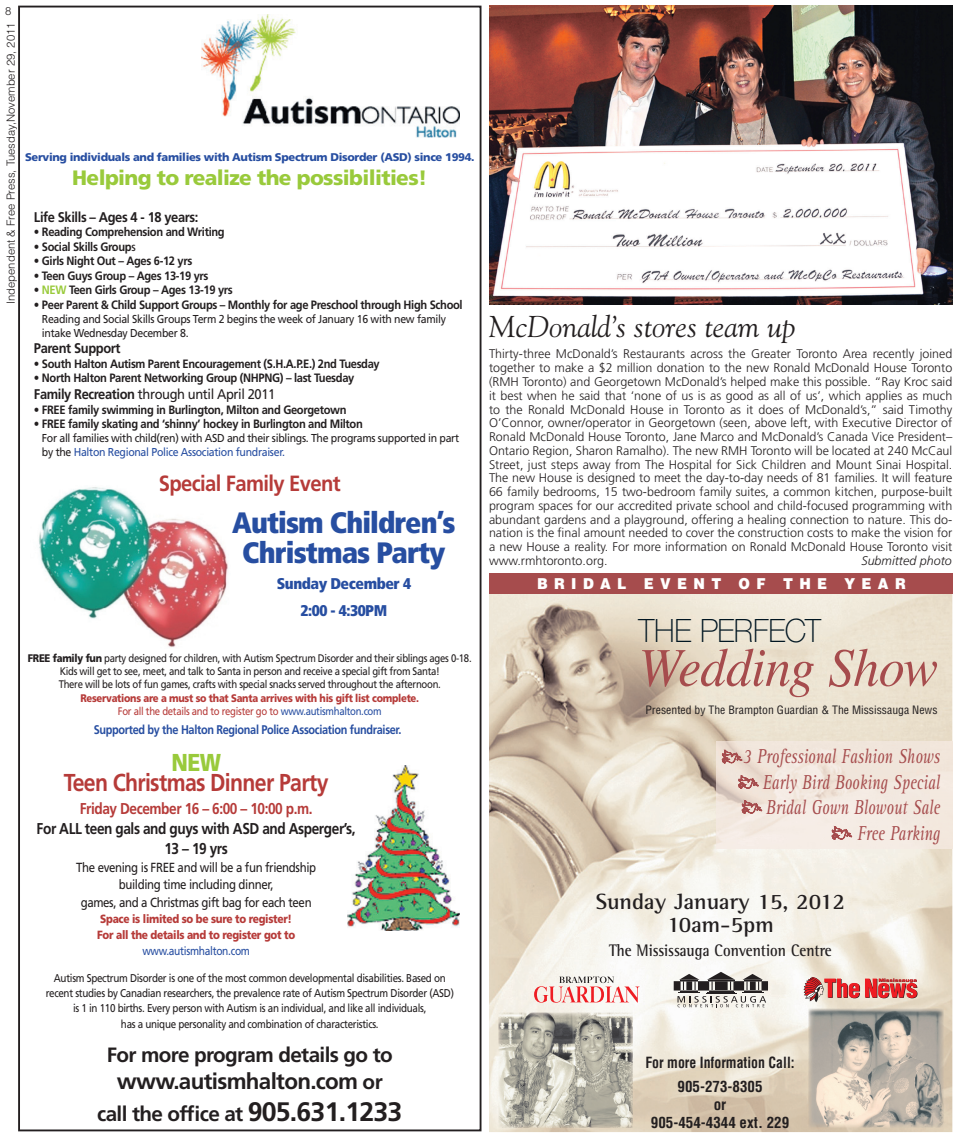
<style>
.page{position:relative;width:958px;height:1137px;background:#fff}
.page>*{position:absolute;margin:0;border:0;box-sizing:border-box;transform-origin:0 0}
.t1{font:italic 54.62px "Times";letter-spacing:-.015em;color:#a64c4d;scale:.95 1}
.t2{font:100 32.25px "Helvetica Neue";letter-spacing:-.015em;color:#011622;scale:.95 1}
.t3{font:italic 30px "Goudy";color:#231f20}
.t4{font:900 condensed 29.5px/30.1px "Frutiger LT Std";letter-spacing:-.03em;color:#274ea1;text-align:center}
.t5{font:700 24.5px "Frutiger LT Std";letter-spacing:-.03em;color:#b63b39;scale:.87 1}
.t6{font:900 24.5px "Frutiger LT Std";color:#99ca3b;scale:.87 1}
.t7{font:700 22.62px/22.6px "Rotis Semi Serif";color:#231f20;text-align:center}
.t8{font:700 22.38px "Frutiger LT Std";letter-spacing:-.03em;color:#231f20}
.t9{font:700 22px "Frutiger LT Std";letter-spacing:-.03em;color:#b63b39;scale:.92 1}
.t10{font:italic 20.75px/25.4px "Rotis Serif";color:#a64c4d;text-align:right;scale:.75 1}
.t11{font:900 20.75px "Frutiger LT Std";letter-spacing:-.03em;color:#99ca3b}
.t12{font:700 20.62px "Frutiger LT Std";letter-spacing:-.03em;color:#231f20}
.t13{font:700 17.12px "Rotis Semi Serif";color:#231f20;scale:.86 1}
.t14{font:700 15.75px/20.5px "Frutiger LT Std";letter-spacing:-.03em;color:#231f20;text-align:center;scale:.87 1}
.t15{font:700 15.75px "Frutiger LT Std";letter-spacing:-.03em;color:#b63b39;scale:.87 1}
.t16{font:900 condensed 15.5px/26.4px "Frutiger LT Std";letter-spacing:-.03em;color:#274ea1;text-align:center}
.t17{font:700 condensed 15px/24.1px "Helvetica";color:#231f20;text-align:center;scale:.92 1}
.t18{font:700 condensed 15px/18px "Helvetica";color:#231f20;text-align:center}
.t19{font:900 15px "Helvetica";letter-spacing:.46em;color:#fff;scale:.92 1}
.t20{font:700 14px "Frutiger LT Std";letter-spacing:-.03em;color:#231f20;scale:.92 1}
.t21{font:14px "Frutiger LT Std";letter-spacing:-.03em;color:#231f20;scale:.92 1}
.t22{font:13.25px/17.5px "Frutiger LT Std";letter-spacing:-.03em;color:#231f20;text-align:center;scale:.87 1}
.t23{font:700 12.62px "Frutiger LT Std";letter-spacing:-.03em;color:#274ea1;scale:.87 1}
.t24{font:300 12.5px/13.8px "Frutiger";color:#231f20;text-align:justify}
.t25{font:italic 300 12.5px "Frutiger";color:#231f20}
.t26{font:700 12.12px "Frutiger LT Std";letter-spacing:-.03em;color:#231f20;scale:.92 1}
.t27{font:900 11.88px/15.9px "Frutiger LT Std";letter-spacing:-.03em;color:#b63b39;scale:.86 1}
.t28{font:11.88px "Frutiger LT Std";letter-spacing:-.03em;color:#274ea1;scale:.86 1}
.t29{font:11.5px/13.8px "Frutiger LT Std";letter-spacing:-.03em;color:#231f20;scale:.92 1}
.t30{font:11.38px/15.5px "Frutiger LT Std";letter-spacing:-.03em;color:#231f20;text-align:center;scale:.87 1}
.t31{font:condensed 11.25px "Helvetica";color:#231f20;scale:1.04 1}
.t32{font:300 11.25px "Helvetica";color:#231f20}
.t33{font:900 11.12px "Frutiger LT Std";letter-spacing:-.03em;color:#274ea1}
.t34{font:11px/13.2px "Frutiger LT Std";letter-spacing:-.03em;color:#231f20;text-align:center;scale:.87 1}
.t35{font:900 11px/13.2px "Frutiger LT Std";letter-spacing:-.03em;color:#b63b39;text-align:center;scale:.87 1}
.s1{font-weight:400}
.s2{color:#99ca3b}
.s3{font-weight:700}
.s4{color:#274ea1}
.s5{font-weight:900}
.s6{font-weight:400;color:#274ea1}
.s7{font-size:20.62px}
.s8{font-size:26.75px}
</style>
<div class="page">
<img style="left:348px;top:765px;width:112px;height:165px">
<img style="left:201px;top:14px;width:258px;height:124px">
<img style="left:38px;top:487px;width:190px;height:160px">
<img style="left:489px;top:593px;width:463px;height:538px">
<svg style="left:673px;top:971px;width:95px;height:36px"></svg>
<svg style="left:803px;top:976px;width:114px;height:26px;background:#d8827d"></svg>
<svg style="left:534px;top:976px;width:105px;height:26px"></svg>
<div style="left:489px;top:573px;width:463px;height:20px;background:#a64c4d"></div>
<img style="left:592px;top:889px;width:255px;height:73px">
<img style="left:499px;top:1012px;width:134px;height:115px">
<img style="left:808px;top:1008px;width:135px;height:119px">
<img style="left:716px;top:741px;width:236px;height:107px">
<svg style="left:721px;top:750px;width:21px;height:14px"></svg>
<svg style="left:738px;top:775px;width:20px;height:14px"></svg>
<svg style="left:741px;top:800px;width:20px;height:14px"></svg>
<svg style="left:831px;top:826px;width:20px;height:14px"></svg>
<img style="left:489px;top:6px;width:463px;height:299px">
<p class="t32" style="left:5px;top:7px;width:8px">8</p>
<p class="t32" style="left:7px;top:304px;width:283px;rotate:-90deg">Independent &amp; Free Press, Tuesday,November 29, 2011</p>
<p class="t33" style="left:25px;top:152px;width:451px">Serving individuals and families with Autism Spectrum Disorder (ASD) since 1994.</p>
<h3 class="t11" style="left:72px;top:170px;width:356px">Helping to realize the possibilities!</h3>
<p class="t20" style="left:34px;top:211px;width:180px">Life Skills – Ages 4 - 18 years:</p>
<p class="t26" style="left:34px;top:227px;width:209px"><span class="s1">•</span> Reading Comprehension and Writing</p>
<p class="t26" style="left:34px;top:242px;width:112px"><span class="s1">•</span> Social Skills Group<span class="s1">s</span></p>
<p class="t26" style="left:34px;top:256px;width:174px"><span class="s1">•</span> Girls Night Out – Ages 6-12 yrs</p>
<p class="t26" style="left:34px;top:271px;width:191px"><span class="s1">•</span> Teen Guys Group – Ages 13-19 yrs</p>
<p class="t26" style="left:34px;top:285px;width:218px"><span class="s1">•</span> <span class="s2">NEW</span> Teen Girls Group – Ages 13-19 yrs</p>
<p class="t26" style="left:34px;top:300px;width:467px"><span class="s1">•</span> Peer Parent &amp; Child Support Groups – Monthly for age Preschool through High School</p>
<p class="t29" style="left:42px;top:313px;width:440px">Reading and Social Skills Groups Term 2 begins the week of January 16 with new family intake Wednesday December 8.</p>
<p class="t20" style="left:34px;top:343px;width:96px">Parent Support</p>
<p class="t26" style="left:34px;top:359px;width:377px"><span class="s1">•</span> South Halton Autism Parent Encouragement (S.H.A.P.E.) 2nd Tuesday</p>
<p class="t26" style="left:34px;top:373px;width:350px"><span class="s1">•</span> North Halton Parent Networking Group (NHPNG) – last Tuesday</p>
<p class="t21" style="left:34px;top:389px;width:264px"><span class="s3">Family Recreation</span> through until April 2011</p>
<p class="t26" style="left:34px;top:404px;width:341px"><span class="s1">•</span> FREE family swimming in Burlington, Milton and Georgetown</p>
<p class="t26" style="left:34px;top:419px;width:359px"><span class="s1">•</span> FREE family skating and ‘shinny’ hockey in Burlington and Milton</p>
<p class="t29" style="left:42px;top:432px;width:455px">For all families with child(ren) with ASD and their siblings. The programs supported in part by the <span class="s4">Halton Regional Police Association fundraiser.</span></p>
<h3 class="t9" style="left:159px;top:474px;width:199px">Special Family Event</h3>
<h3 class="t4" style="left:232px;top:507px;width:225px">Autism Children’s<br>Christmas Party</h3>
<p class="t16" style="left:277px;top:570px;width:136px">Sunday December 4<br>2:00 - 4:30PM</p>
<p class="t34" style="left:28px;top:652px;width:511px"><span class="s5">FREE family fun</span> party designed for children, with Autism Spectrum Disorder and their siblings ages 0-18.<br>Kids will get to see, meet, and talk to Santa in person and receive a special gift from Santa!<br>There will be lots of fun games, crafts with special snacks served throughout the afternoon.</p>
<p class="t35" style="left:80px;top:692px;width:391px">Reservations are a must so that Santa arrives with his gift list complete.<br><span class="s1">For all the details and to register go to</span> <span class="s6">www.autismhalton.com</span></p>
<p class="t23" style="left:94px;top:724px;width:355px">Supported by the Halton Regional Police Association fundraiser.</p>
<h3 class="t6" style="left:171px;top:752px;width:58px">NEW</h3>
<h3 class="t5" style="left:64px;top:772px;width:306px">Teen Christmas Dinner Party</h3>
<p class="t15" style="left:80px;top:801px;width:269px">Friday December 16 – 6:00 – 10:00 p.m.</p>
<p class="t14" style="left:37px;top:819px;width:368px">For ALL teen gals and guys with ASD and Asperger’s,<br>13 – 19 yrs</p>
<p class="t22" style="left:76px;top:859px;width:277px">The evening is FREE and will be a fun friendship building time including dinner,<br>games, and a Christmas gift bag for each teen</p>
<p class="t27" style="left:97px;top:911px;width:232px">Space is limited so be sure to register!<br>For all the details and to register got to</p>
<p class="t28" style="left:142px;top:945px;width:127px">www.autismhalton.com</p>
<p class="t30" style="left:46px;top:970px;width:471px">Autism Spectrum Disorder is one of the most common developmental disabilities. Based on recent studies by Canadian researchers, the prevalence rate of Autism Spectrum Disorder (ASD) is 1 in 110 births. Every person with Autism is an individual, and like all individuals,<br>has a unique personality and combination of characteristics.</p>
<h3 class="t12" style="left:107px;top:1046px;width:287px">For more program details go to</h3>
<h3 class="t8" style="left:117px;top:1071px;width:267px">www.autismhalton.com <span class="s7">or</span></h3>
<h3 class="t12" style="left:97px;top:1105px;width:307px">call the office at <span class="s8">905.631.1233</span></h3>
<h3 class="t3" style="left:489px;top:315px;width:308px">McDonald’s stores team up</h3>
<p class="t24" style="left:489px;top:348px;width:465px">Thirty-three McDonald’s Restaurants across the Greater Toronto Area recently joined together to make a $2 million donation to the new Ronald McDonald House Toronto (RMH Toronto) and Georgetown McDonald’s helped make this possible. “Ray Kroc said it best when he said that ‘none of us is as good as all of us’, which applies as much to the Ronald McDonald House in Toronto as it does of McDonald’s,” said Timothy O’Connor, owner/operator in Georgetown (seen, above left, with Executive Director of Ronald McDonald House Toronto, Jane Marco and McDonald’s Canada Vice President– Ontario Region, Sharon Ramalho). The new RMH Toronto will be located at 240 McCaul Street, just steps away from The Hospital for Sick Children and Mount Sinai Hospital.<br>The new House is designed to meet the day-to-day needs of 81 families. It will feature 66 family bedrooms, 15 two-bedroom family suites, a common kitchen, purpose-built program spaces for our accredited private school and child-focused programming with abundant gardens and a playground, offering a healing connection to nature. This do&shy;nation is the final amount needed to cover the construction costs to make the vision for a new House a reality. For more information on Ronald McDonald House Toronto visit www.rmhtoronto.org.</p>
<p class="t25" style="left:861px;top:555px;width:92px">Submitted photo</p>
<p class="t19" style="left:537px;top:578px;width:402px">BRIDAL EVENT OF THE YEAR</p>
<h2 class="t2" style="left:638px;top:619px;width:194px">THE PERFECT</h2>
<h1 class="t1" style="left:638px;top:647px;width:317px">Wedding Show</h1>
<p class="t31" style="left:645px;top:705px;width:282px">Presented by The Brampton Guardian &amp; The Mississauga News</p>
<h3 class="t10" style="left:743px;top:745px;width:264px">3 Professional Fashion Shows<br>Early Bird Booking Special<br>Bridal Gown Blowout Sale<br>Free Parking</h3>
<h3 class="t7" style="left:596px;top:892px;width:251px">Sunday January 15, 2012<br>10am-5pm</h3>
<h3 class="t13" style="left:609px;top:943px;width:260px">The Mississauga Convention Centre</h3>
<p class="t17" style="left:645px;top:1051px;width:164px">For more Information Call:<br>905-273-8305</p>
<p class="t18" style="left:650px;top:1096px;width:140px">or<br>905-454-4344 ext. 229</p>
</div>
